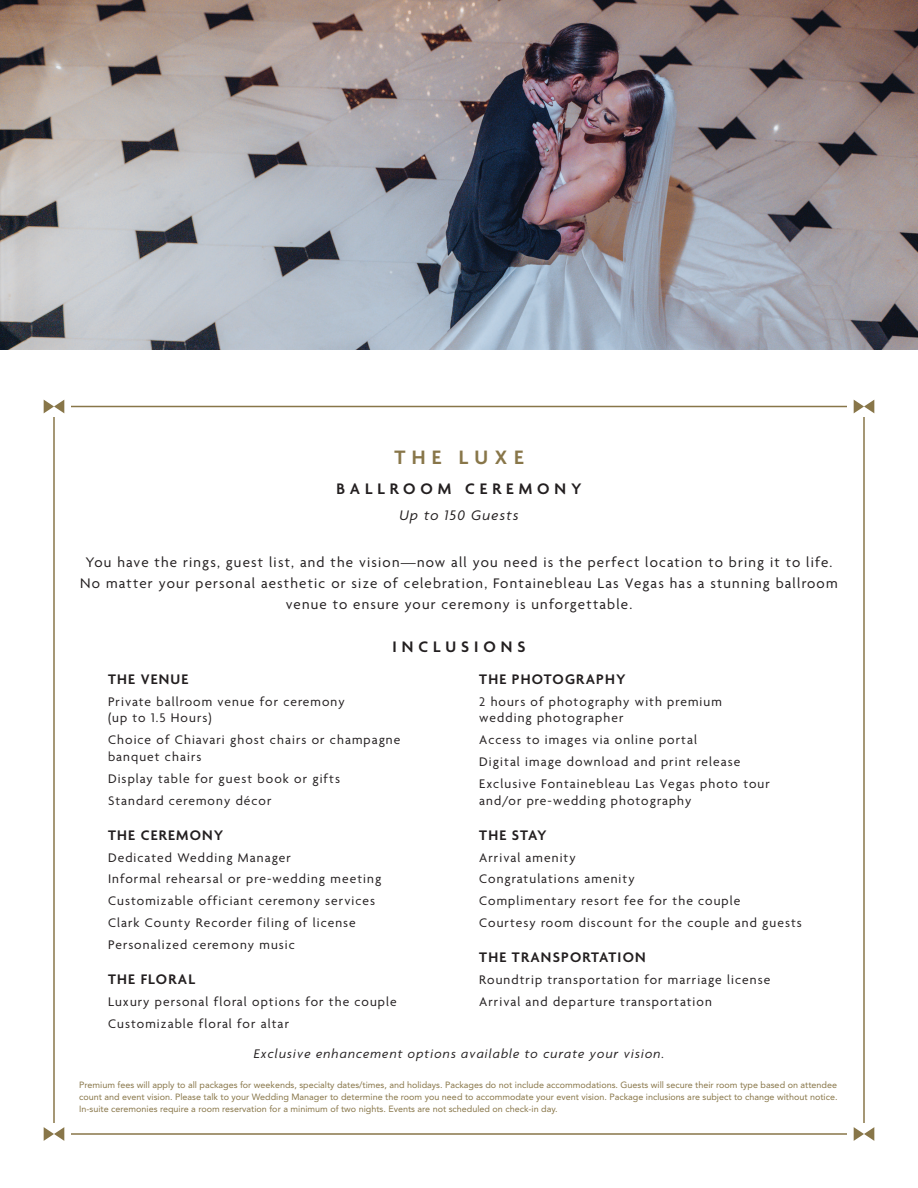
<style>
.page{position:relative;width:918px;height:1188px;background:#fff}
.page>*{position:absolute;margin:0;border:0;box-sizing:border-box;transform-origin:0 0}
.t1{font:600 21px "Agenda";letter-spacing:.3em;color:#887649}
.t2{font:600 16.5px "Agenda";letter-spacing:.3em;color:#231f20}
.t3{font:15px/21px "Agenda";letter-spacing:.08em;color:#231f20;text-align:center}
.t4{font:600 15px "Agenda";letter-spacing:.08em;color:#231f20}
.t5{font:italic 15px "Agenda";letter-spacing:.08em;color:#231f20}
.t6{font:13.5px/21.9px "Agenda";letter-spacing:.08em;color:#231f20}
.t7{font:italic 13.5px "Agenda";letter-spacing:.08em;color:#231f20}
.t8{font:9px/12px "Avenir LT Std";color:#887649;text-align:justify}
</style>
<div class="page">
<svg style="left:44px;top:400px;width:20px;height:13px"></svg>
<svg style="left:44px;top:1127px;width:20px;height:14px"></svg>
<svg style="left:854px;top:400px;width:20px;height:13px"></svg>
<svg style="left:854px;top:1127px;width:20px;height:14px"></svg>
<img style="left:0;top:0;width:917px;height:350px">
<h1 class="t1" style="left:394px;top:446px;width:131px">THE LUXE</h1>
<p class="t2" style="left:336px;top:479px;width:247px">BALLROOM CEREMONY</p>
<p class="t5" style="left:399px;top:506px;width:121px">Up to 150 Guests</p>
<p class="t3" style="left:80px;top:552px;width:759px">You have the rings, guest list, and the vision—now all you need is the perfect location to bring it to life.<br>No matter your personal aesthetic or size of celebration, Fontainebleau Las Vegas has a stunning ballroom venue to ensure your ceremony is unforgettable.</p>
<p class="t2" style="left:393px;top:638px;width:134px">INCLUSIONS</p>
<p class="t4" style="left:108px;top:671px;width:82px">THE VENUE</p>
<p class="t6" style="left:108px;top:694px;width:238px;line-height:16.5px">Private ballroom venue for ceremony (up to 1.5 Hours)</p>
<p class="t6" style="left:108px;top:733px;width:294px;line-height:16.5px">Choice of Chiavari ghost chairs or champagne banquet chairs</p>
<p class="t6" style="left:108px;top:768px;width:234px">Display table for guest book or gifts<br>Standard ceremony décor</p>
<p class="t4" style="left:108px;top:827px;width:117px">THE CEREMONY</p>
<p class="t6" style="left:108px;top:847px;width:275px">Dedicated Wedding Manager<br>Informal rehearsal or pre-wedding meeting Customizable officiant ceremony services Clark County Recorder filing of license Personalized ceremony music</p>
<p class="t4" style="left:108px;top:971px;width:89px">THE FLORAL</p>
<p class="t6" style="left:108px;top:992px;width:290px">Luxury personal floral options for the couple<br>Customizable floral for altar</p>
<p class="t4" style="left:479px;top:671px;width:148px">THE PHOTOGRAPHY</p>
<p class="t6" style="left:479px;top:694px;width:244px;line-height:16.5px">2 hours of photography with premium wedding photographer</p>
<p class="t6" style="left:479px;top:730px;width:292px">Access to images via online portal<br>Digital image download and print release<br>Exclusive Fontainebleau Las Vegas photo tour</p>
<p class="t6" style="left:479px;top:790px;width:214px">and/or pre-wedding photography</p>
<p class="t4" style="left:479px;top:827px;width:69px">THE STAY</p>
<p class="t6" style="left:479px;top:847px;width:324px">Arrival amenity<br>Congratulations amenity<br>Complimentary resort fee for the couple<br>Courtesy room discount for the couple and guests</p>
<p class="t4" style="left:479px;top:949px;width:168px">THE TRANSPORTATION</p>
<p class="t6" style="left:479px;top:970px;width:293px">Roundtrip transportation for marriage license<br>Arrival and departure transportation</p>
<p class="t7" style="left:254px;top:1045px;width:412px">Exclusive enhancement options available to curate your vision.</p>
<p class="t8" style="left:79px;top:1079px;width:760px">Premium fees will apply to all packages for weekends, specialty dates/times, and holidays. Packages do not include accommodations. Guests will secure their room type based on attendee count and event vision. Please talk to your Wedding Manager to determine the room you need to accommodate your event vision. Package inclusions are subject to change without notice.<br>In-suite ceremonies require a room reservation for a minimum of two nights. Events are not scheduled on check-in day.</p>
</div>
